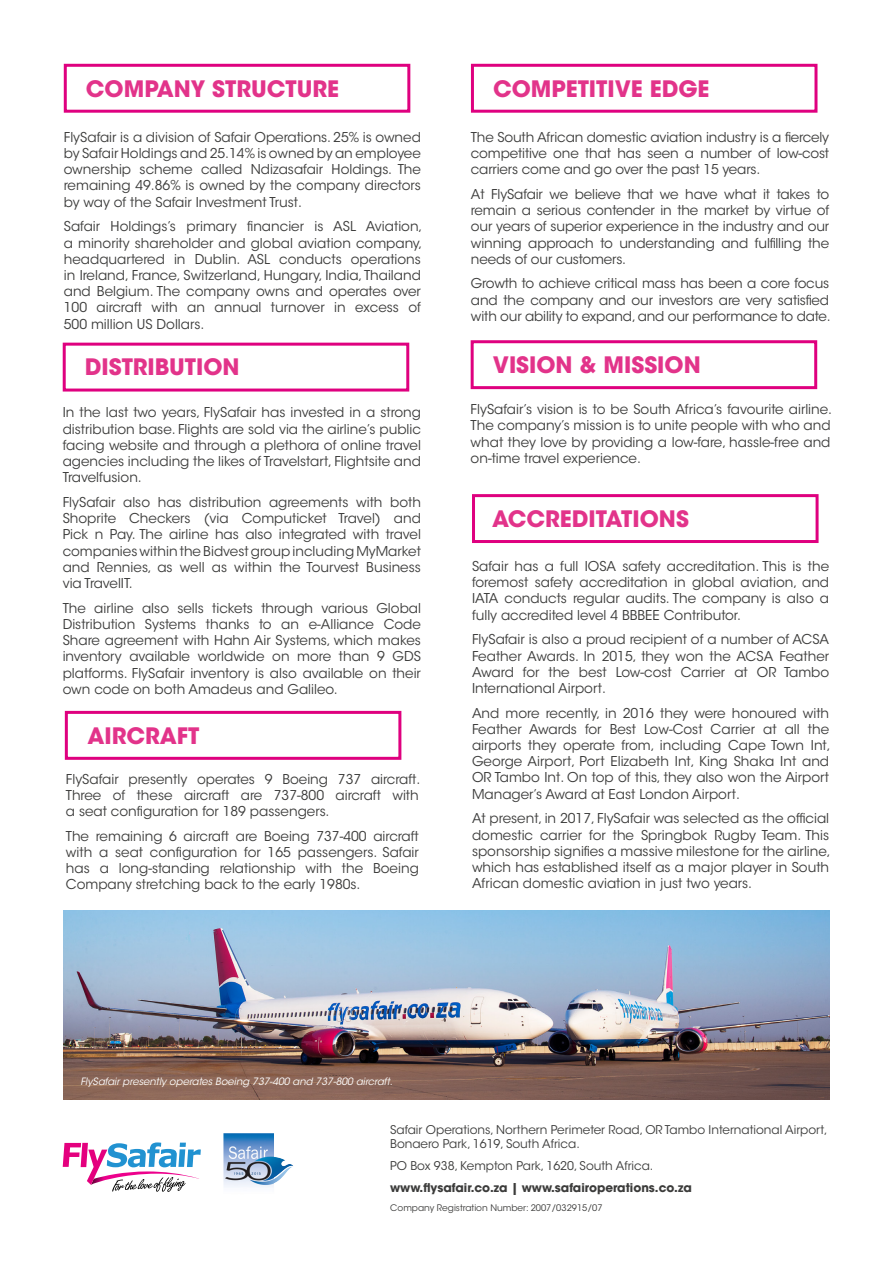
<style>
.page{position:relative;width:893px;height:1263px;background:#fff}
.page>*{position:absolute;margin:0;border:0;box-sizing:border-box;transform-origin:0 0}
.t1{font:700 22.5px "ITC Avant Garde Std";color:#e2338a}
.t2{font:13.5px/16.2px "ITC Avant Garde Std";color:#3c3c3b;text-align:justify}
.t3{font:12px/13.5px "ITC Avant Garde Std";color:#3c3c3b}
.t4{font:700 12px "ITC Avant Garde Std";color:#3c3c3b}
.t5{font:italic 10.05px "ITC Avant Garde Std";color:#fff}
.t6{font:9px "ITC Avant Garde Std";color:#3c3c3b}
</style>
<div class="page">
<div style="left:64px;top:64px;width:346px;height:49px;border:3px solid #df007f"></div>
<div style="left:471px;top:64px;width:346px;height:49px;border:3px solid #df007f"></div>
<div style="left:471px;top:340px;width:346px;height:49px;border:3px solid #df007f"></div>
<div style="left:63px;top:343px;width:346px;height:48px;border:3px solid #df007f"></div>
<img style="left:64px;top:910px;width:765px;height:190px">
<svg style="left:63px;top:1142px;width:138px;height:50px"></svg>
<img style="left:223px;top:1133px;width:70px;height:54px">
<div style="left:65px;top:711px;width:336px;height:49px;border:3px solid #df007f"></div>
<div style="left:472px;top:494px;width:347px;height:49px;border:3px solid #df007f"></div>
<h1 class="t1" style="left:86px;top:74px;width:255px">COMPANY STRUCTURE</h1>
<p class="t2" style="left:64px;top:129px;width:359px">FlySafair is a division of Safair Operations. 25% is owned by Safair Holdings and 25.14% is owned by an employee ownership scheme called Ndizasafair Holdings. The remaining 49.86% is owned by the company directors by way of the Safair Investment Trust.</p>
<p class="t2" style="left:64px;top:219px;width:360px">Safair Holdings’s primary financier is ASL Aviation, a minority shareholder and global aviation company, headquartered in Dublin. ASL conducts operations in Ireland, France, Switzerland, Hungary, India, Thailand and Belgium. The company owns and operates over 100 aircraft with an annual turnover in excess of 500 million US Dollars.</p>
<h1 class="t1" style="left:85px;top:352px;width:156px">DISTRIBUTION</h1>
<p class="t2" style="left:63px;top:405px;width:360px">In the last two years, FlySafair has invested in a strong distribution base. Flights are sold via the airline’s public facing website and through a plethora of online travel agencies including the likes of Travelstart, Flightsite and Travelfusion.</p>
<p class="t2" style="left:63px;top:494px;width:360px">FlySafair also has distribution agreements with both Shoprite Checkers (via Computicket Travel) and Pick n Pay. The airline has also integrated with travel companies within the Bidvest group including MyMarket and Rennies, as well as within the Tourvest Business via TravelIT.</p>
<p class="t2" style="left:63px;top:600px;width:360px">The airline also sells tickets through various Global Distribution Systems thanks to an e-Alliance Code Share agreement with Hahn Air Systems, which makes inventory available worldwide on more than 9 GDS platforms. FlySafair inventory is also available on their own code on both Amadeus and Galileo.</p>
<h1 class="t1" style="left:87px;top:721px;width:114px">AIRCRAFT</h1>
<p class="t2" style="left:66px;top:771px;width:356px">FlySafair presently operates 9 Boeing 737 aircraft.<br>Three of these aircraft are 737-800 aircraft with a seat configuration for 189 passengers.</p>
<p class="t2" style="left:66px;top:828px;width:354px">The remaining 6 aircraft are Boeing 737-400 aircraft with a seat configuration for 165 passengers. Safair has a long-standing relationship with the Boeing Company stretching back to the early 1980s.</p>
<h1 class="t1" style="left:493px;top:74px;width:218px">COMPETITIVE EDGE</h1>
<p class="t2" style="left:471px;top:129px;width:360px">The South African domestic aviation industry is a fiercely competitive one that has seen a number of low-cost carriers come and go over the past 15 years.</p>
<p class="t2" style="left:471px;top:186px;width:360px">At FlySafair we believe that we have what it takes to remain a serious contender in the market by virtue of our years of superior experience in the industry and our winning approach to understanding and fulfilling the needs of our customers.</p>
<p class="t2" style="left:471px;top:276px;width:361px">Growth to achieve critical mass has been a core focus and the company and our investors are very satisfied with our ability to expand, and our performance to date.</p>
<h1 class="t1" style="left:493px;top:350px;width:209px">VISION &amp; MISSION</h1>
<p class="t2" style="left:471px;top:401px;width:363px">FlySafair’s vision is to be South Africa’s favourite airline.<br>The company’s mission is to unite people with who and what they love by providing a low-fare, hassle-free and on-time travel experience.</p>
<h1 class="t1" style="left:492px;top:504px;width:198px">ACCREDITATIONS</h1>
<p class="t2" style="left:472px;top:558px;width:359px">Safair has a full IOSA safety accreditation. This is the foremost safety accreditation in global aviation, and IATA conducts regular audits. The company is also a fully accredited level 4 BBBEE Contributor.</p>
<p class="t2" style="left:472px;top:631px;width:359px">FlySafair is also a proud recipient of a number of ACSA Feather Awards. In 2015, they won the ACSA Feather Award for the best Low-cost Carrier at OR Tambo International Airport.</p>
<p class="t2" style="left:472px;top:705px;width:360px">And more recently, in 2016 they were honoured with Feather Awards for Best Low-Cost Carrier at all the airports they operate from, including Cape Town Int, George Airport, Port Elizabeth Int, King Shaka Int and OR Tambo Int. On top of this, they also won the Airport Manager’s Award at East London Airport.</p>
<p class="t2" style="left:472px;top:810px;width:360px;text-align:left">At present, in 2017, FlySafair was selected as the official domestic carrier for the Springbok Rugby Team. This sponsorship signifies a massive milestone for the airline, which has established itself as a major player in South African domestic aviation in just two years.</p>
<p class="t5" style="left:80px;top:1075px;width:314px">FlySafair presently operates Boeing 737-400 and 737-800 aircraft.</p>
<p class="t3" style="left:390px;top:1123px;width:439px">Safair Operations, Northern Perimeter Road, OR Tambo International Airport,<br>Bonaero Park, 1619, South Africa.</p>
<p class="t3" style="left:390px;top:1158px;width:265px">PO Box 938, Kempton Park, 1620, South Africa.</p>
<p class="t4" style="left:390px;top:1179px;width:303px">www.flysafair.co.za | www.safairoperations.co.za</p>
<p class="t6" style="left:390px;top:1202px;width:214px">Company Registration Number: 2007/032915/07</p>
</div>
